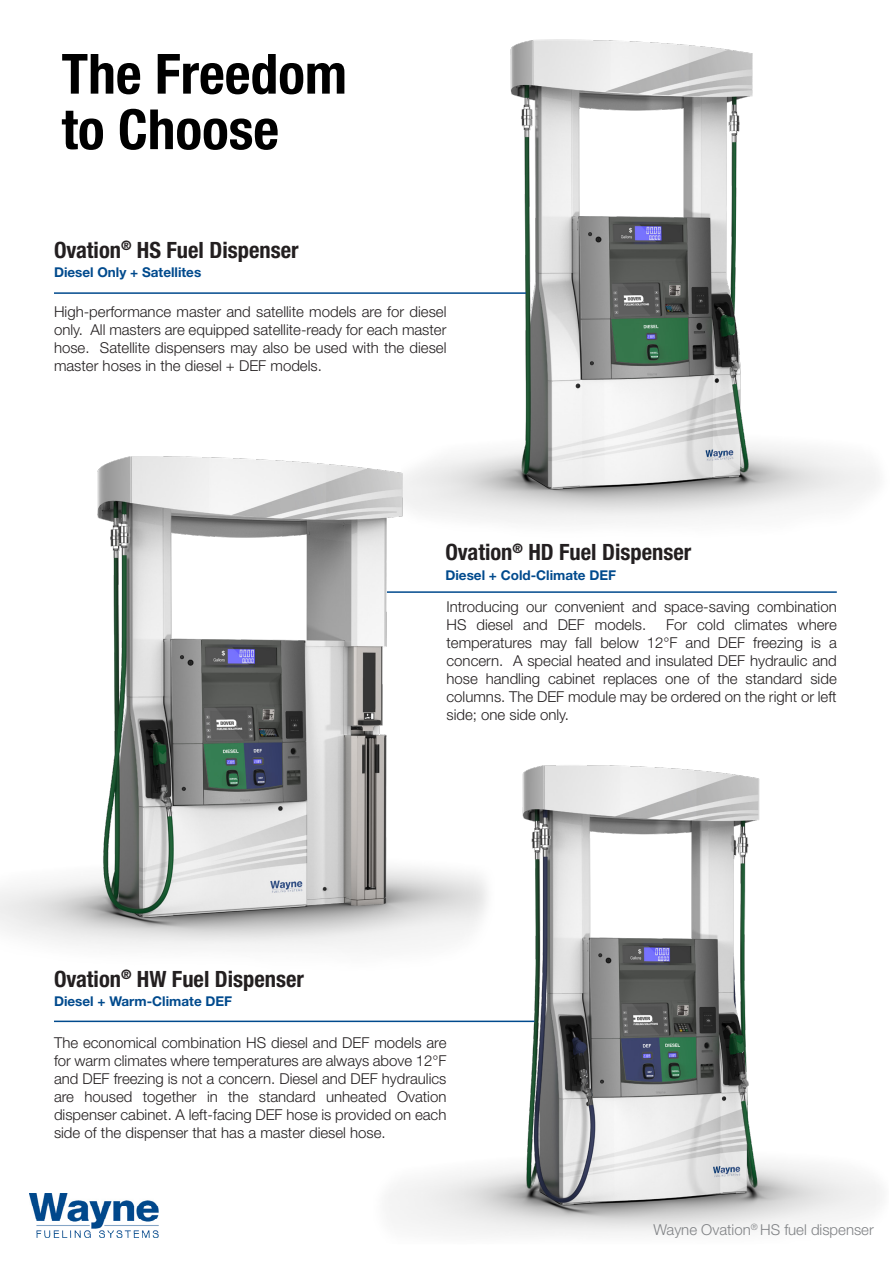
<style>
.page{position:relative;width:893px;height:1263px;background:#fff}
.page>*{position:absolute;margin:0;border:0;box-sizing:border-box;transform-origin:0 0}
.t1{font:700 condensed 55.5px "Helvetica Neue LT Std";color:#000}
.t2{font:700 condensed 22.5px "Helvetica Neue LT Std";color:#231f20}
.t3{font:300 15px/18px "Helvetica Neue LT Std";color:#231f20;text-align:justify}
.t4{font:300 15px "Helvetica Neue LT Std";color:#808285}
.t5{font:700 13.5px "Helvetica Neue LT Std";color:#004a8d}
</style>
<div class="page">
<img style="left:510px;top:39px;width:366px;height:483px">
<img style="left:0;top:425px;width:590px;height:522px">
<img style="left:371px;top:733px;width:509px;height:502px">
<img style="left:30px;top:1193px;width:128px;height:44px">
<hr style="left:387px;top:591px;width:450px;height:2px;background:#004a8d">
<hr style="left:54px;top:1020px;width:480px;height:2px;background:#004a8d">
<hr style="left:54px;top:292px;width:472px;height:2px;background:#004a8d">
<p class="t1" style="left:62px;top:40px;width:287px">The Freedom</p>
<p class="t1" style="left:62px;top:96px;width:219px">to Choose</p>
<p class="t2" style="left:54px;top:236px;width:246px">Ovation<sup>®</sup> HS Fuel Dispenser</p>
<p class="t5" style="left:54px;top:264px;width:149px">Diesel Only + Satellites</p>
<p class="t3" style="left:54px;top:302px;width:394px">High-performance master and satellite models are for diesel only. All masters are equipped satellite-ready for each master hose. Satellite dispensers may also be used with the diesel master hoses in the diesel + DEF models.</p>
<p class="t2" style="left:445px;top:538px;width:247px">Ovation<sup>®</sup> HD Fuel Dispenser</p>
<p class="t5" style="left:445px;top:566px;width:172px">Diesel + Cold-Climate DEF</p>
<p class="t2" style="left:54px;top:965px;width:251px">Ovation<sup>®</sup> HW Fuel Dispenser</p>
<p class="t5" style="left:54px;top:993px;width:180px">Diesel + Warm-Climate DEF</p>
<p class="t3" style="left:446px;top:598px;width:392px">Introducing our convenient and space-saving combination<br>HS diesel and DEF models.</p>
<p class="t3" style="left:446px;top:616px;width:392px;text-indent:220px">For cold climates where temperatures may fall below 12°F and DEF freezing is a concern. A special heated and insulated DEF hydraulic and hose handling cabinet replaces one of the standard side columns. The DEF module may be ordered on the right or left side; one side only.</p>
<p class="t3" style="left:54px;top:1033px;width:394px">The economical combination HS diesel and DEF models are for warm climates where temperatures are always above 12°F and DEF freezing is not a concern. Diesel and DEF hydraulics are housed together in the standard unheated Ovation dispenser cabinet. A left-facing DEF hose is provided on each side of the dispenser that has a master diesel hose.</p>
<p class="t4" style="left:653px;top:1221px;width:222px">Wayne Ovation<sup>®</sup> HS fuel dispenser</p>
</div>
